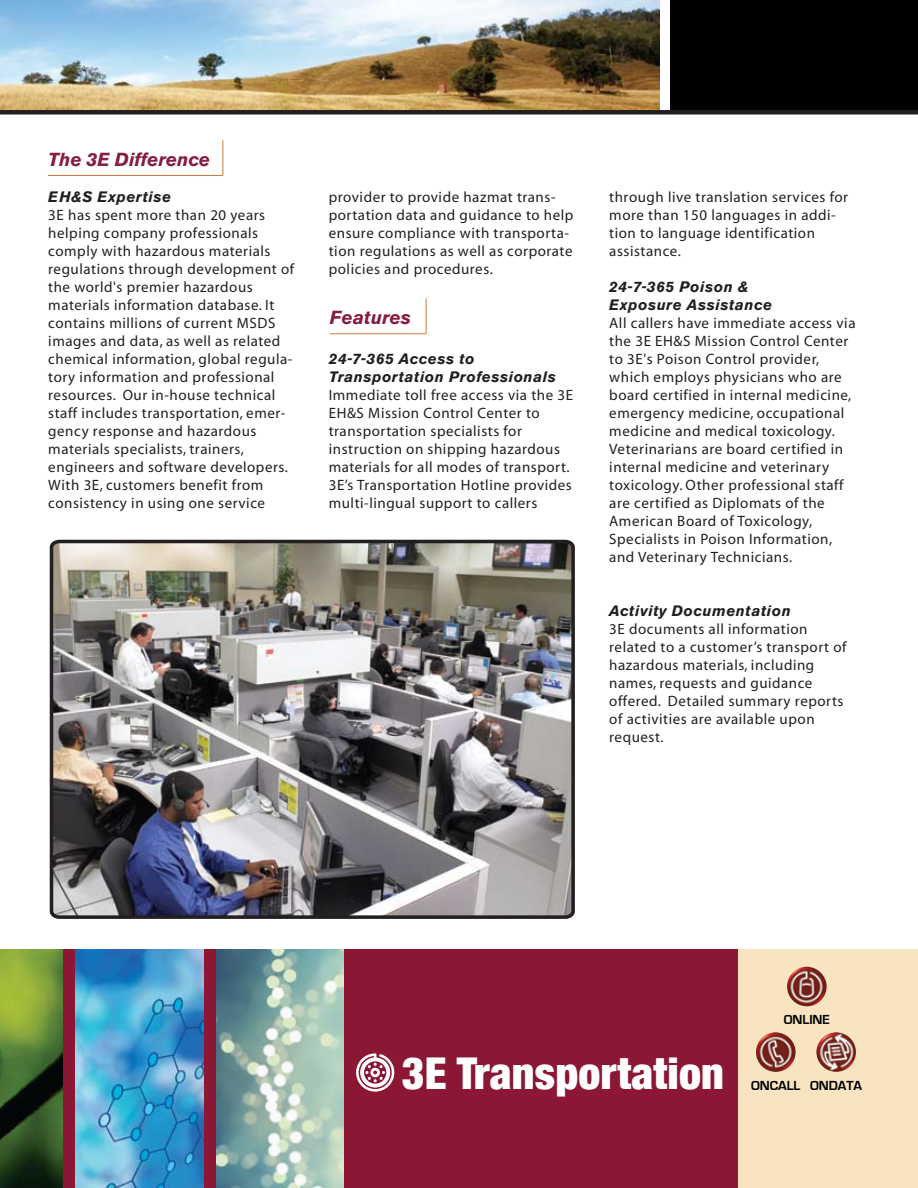
<style>
.page{position:relative;width:918px;height:1188px;background:#fff}
.page>*{position:absolute;margin:0;border:0;box-sizing:border-box;transform-origin:0 0}
.t1{font:900 condensed 43.8px "Helvetica Neue";letter-spacing:.005em;color:#fff}
.t2{font:italic 700 18.75px "Akzidenz Grotesk BE";color:#851e3f}
.t3{font:15px/18px "Myriad";letter-spacing:.035em;color:#231f20}
.t4{font:italic 700 15px/18px "Akzidenz Grotesk BE";letter-spacing:.035em;color:#231f20}
.t5{font:700 13.5px "Eurostile";color:#000}
</style>
<div class="page">
<img style="left:0;top:0;width:660px;height:110px">
<div style="left:671px;top:0;width:247px;height:112px;background:#000"></div>
<div style="left:0;top:110px;width:918px;height:5px;background:#231f20"></div>
<div style="left:0;top:948px;width:864px;height:240px;background:#8c1735"></div>
<img style="left:0;top:949px;width:63px;height:239px">
<img style="left:75px;top:949px;width:129px;height:239px">
<img style="left:217px;top:949px;width:127px;height:239px">
<img style="left:49px;top:539px;width:526px;height:380px">
<hr style="left:222px;top:140px;width:1px;height:36px;background:#d17b42">
<hr style="left:48px;top:175px;width:175px;height:1px;background:#d17b42">
<div style="left:738px;top:948px;width:180px;height:240px;background:#f9e4c2"></div>
<svg style="left:356px;top:1053px;width:38px;height:39px"></svg>
<hr style="left:426px;top:299px;width:1px;height:35px;background:#d17b42">
<hr style="left:330px;top:333px;width:96px;height:1px;background:#d17b42">
<div style="left:0;top:920px;width:918px;height:29px;background:#fff"></div>
<img style="left:787px;top:967px;width:40px;height:39px;border-radius:20px">
<img style="left:816px;top:1032px;width:40px;height:40px">
<img style="left:756px;top:1032px;width:40px;height:40px;border-radius:20px">
<p class="t2" style="left:48px;top:148px;width:164px">The 3E Difference</p>
<p class="t4" style="left:48px;top:188px;width:124px">EH&amp;S Expertise</p>
<p class="t3" style="left:48px;top:207px;width:247px">3E has spent more than 20 years helping company professionals comply with hazardous materials regulations through development of the world's premier hazardous materials information database. It contains millions of current MSDS images and data, as well as related chemical information, global regula&shy;tory information and professional resources. Our in-house technical staff includes transportation, emer&shy;gency response and hazardous materials specialists, trainers, engineers and software developers.<br>With 3E, customers benefit from consistency in using one service</p>
<p class="t3" style="left:329px;top:189px;width:246px">provider to provide hazmat trans&shy;portation data and guidance to help ensure compliance with transporta&shy;tion regulations as well as corporate policies and procedures.</p>
<p class="t2" style="left:330px;top:306px;width:83px">Features</p>
<p class="t4" style="left:329px;top:350px;width:229px">24-7-365 Access to<br>Transportation Professionals</p>
<p class="t3" style="left:329px;top:387px;width:246px">Immediate toll free access via the 3E EH&amp;S Mission Control Center to transportation specialists for instruction on shipping hazardous materials for all modes of transport.<br>3E’s Transportation Hotline provides multi-lingual support to callers</p>
<p class="t3" style="left:609px;top:189px;width:240px">through live translation services for more than 150 languages in addi&shy;tion to language identification assistance.</p>
<p class="t4" style="left:609px;top:278px;width:164px">24-7-365 Poison &amp;<br>Exposure Assistance</p>
<p class="t3" style="left:609px;top:315px;width:248px">All callers have immediate access via the 3E EH&amp;S Mission Control Center to 3E's Poison Control provider, which employs physicians who are board certified in internal medicine, emergency medicine, occupational medicine and medical toxicology.<br>Veterinarians are board certified in internal medicine and veterinary toxicology. Other professional staff are certified as Diplomats of the American Board of Toxicology, Specialists in Poison Information, and Veterinary Technicians.</p>
<p class="t4" style="left:609px;top:602px;width:183px">Activity Documentation</p>
<p class="t3" style="left:609px;top:621px;width:239px">3E documents all information related to a customer’s transport of hazardous materials, including names, requests and guidance offered. Detailed summary reports of activities are available upon request.</p>
<h1 class="t1" style="left:402px;top:1047px;width:324px">3E Transportation</h1>
<p class="t5" style="left:784px;top:1012px;width:48px">ONLINE</p>
<p class="t5" style="left:751px;top:1078px;width:113px">ONCALL ONDATA</p>
</div>
